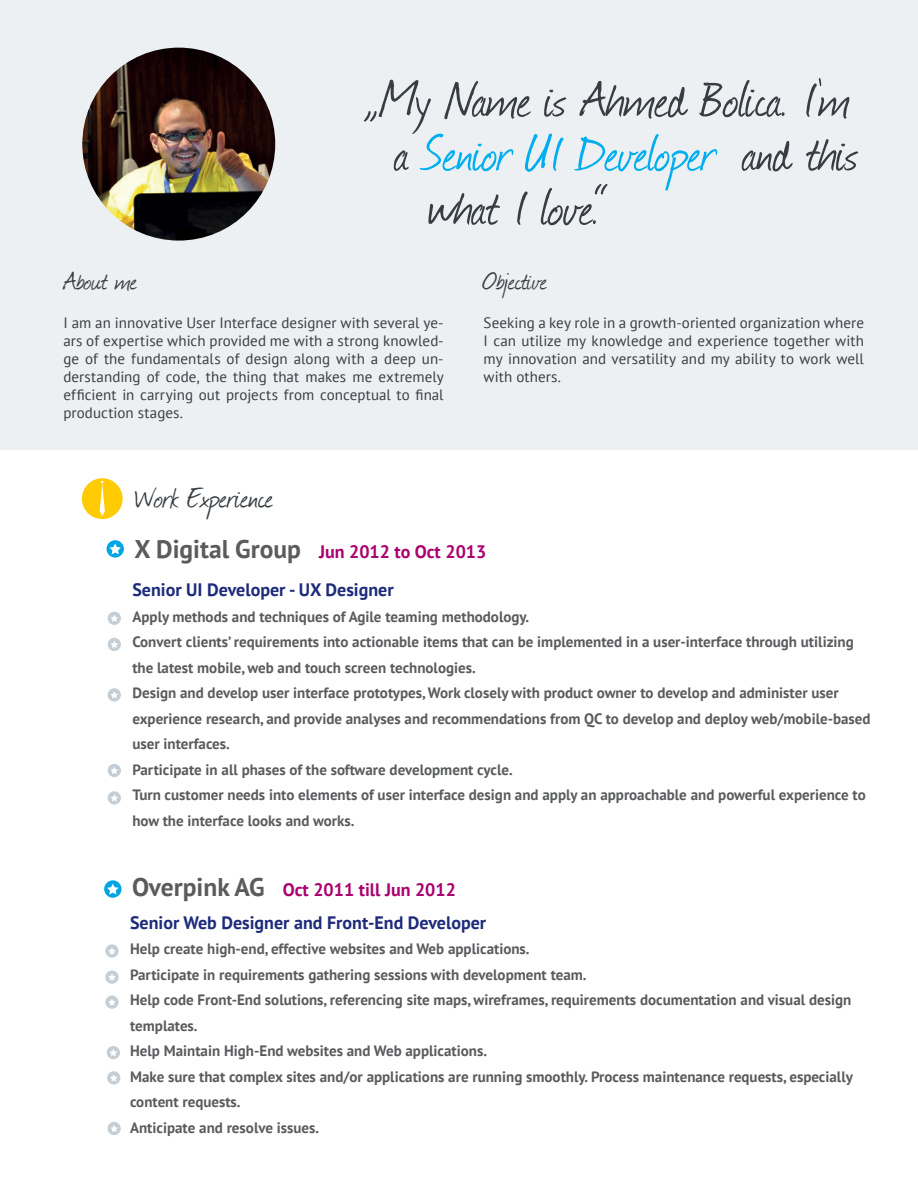
<style>
.page{position:relative;width:918px;height:1188px;background:#fff}
.page>*{position:absolute;margin:0;border:0;box-sizing:border-box;transform-origin:0 0}
.t1{font:60px "Journal";letter-spacing:-.01em;color:#373d42}
.t2{font:60px "Journal";letter-spacing:-.01em;color:#00aeef}
.t3{font:34.5px "Journal";letter-spacing:-.015em;color:#373d42}
.t4{font:30px "Journal";letter-spacing:-.015em;color:#373d42}
.t5{font:700 18px/37.8px "PT Sans";color:#1d2b7a}
.t6{font:700 15px/25.5px "PT Sans";color:#5a5b5d}
.t7{font:15px/18px "PT Sans";letter-spacing:.005em;color:#373d42;text-align:justify}
.s1{color:#373d42}
.s2{font-size:25.5px;color:#5a5b5d}
.s3{color:#aa006f}
</style>
<div class="page">
<div style="left:0;top:0;width:918px;height:450px;background:#edf0f2"></div>
<div style="left:82px;top:478px;width:41px;height:41px;background:#ffcb05;border-radius:50%"></div>
<svg style="left:100px;top:481px;width:5px;height:35px"></svg>
<svg style="left:104px;top:880px;width:18px;height:18px"></svg>
<svg style="left:107px;top:884px;width:12px;height:11px"></svg>
<svg style="left:105px;top:944px;width:14px;height:14px"></svg>
<div style="left:105px;top:971px;width:14px;height:13px;background:#c4ced4;border-radius:50%"></div>
<div style="left:105px;top:996px;width:14px;height:13px;background:#c4ced4;border-radius:50%"></div>
<div style="left:107px;top:1046px;width:13px;height:13px;background:#c4ced4;border-radius:50%"></div>
<div style="left:107px;top:1071px;width:13px;height:14px;background:#c4ced4;border-radius:50%"></div>
<div style="left:107px;top:1122px;width:14px;height:13px;background:#c4ced4;border-radius:50%"></div>
<svg style="left:108px;top:947px;width:8px;height:8px"></svg>
<svg style="left:108px;top:974px;width:8px;height:7px"></svg>
<svg style="left:108px;top:999px;width:8px;height:7px"></svg>
<svg style="left:110px;top:1049px;width:7px;height:7px"></svg>
<svg style="left:110px;top:1074px;width:8px;height:8px"></svg>
<svg style="left:110px;top:1125px;width:8px;height:7px"></svg>
<svg style="left:107px;top:540px;width:17px;height:18px"></svg>
<svg style="left:109px;top:543px;width:12px;height:11px"></svg>
<div style="left:108px;top:612px;width:13px;height:13px;background:#c4ced4;border-radius:50%"></div>
<div style="left:108px;top:638px;width:13px;height:13px;background:#c4ced4;border-radius:50%"></div>
<div style="left:108px;top:688px;width:13px;height:14px;background:#c4ced4;border-radius:50%"></div>
<div style="left:108px;top:764px;width:13px;height:13px;background:#c4ced4;border-radius:50%"></div>
<div style="left:108px;top:791px;width:13px;height:14px;background:#c4ced4;border-radius:50%"></div>
<svg style="left:111px;top:615px;width:7px;height:7px"></svg>
<svg style="left:111px;top:641px;width:7px;height:7px"></svg>
<svg style="left:111px;top:691px;width:7px;height:8px"></svg>
<svg style="left:111px;top:767px;width:7px;height:7px"></svg>
<svg style="left:111px;top:794px;width:7px;height:8px"></svg>
<img style="left:82px;top:48px;width:193px;height:193px;border-radius:96px">
<h1 class="t1" style="left:364px;top:58px;width:488px">„My Name is Ahmed Bolica. I`m</h1>
<h1 class="t2" style="left:395px;top:112px;width:465px"><span class="s1">a</span> Senior UI Developer <span class="s1">and this</span></h1>
<h1 class="t1" style="left:427px;top:166px;width:182px">what I love.“</h1>
<h3 class="t4" style="left:63px;top:260px;width:75px">About me</h3>
<p class="t7" style="left:63px;top:314px;width:382px">I am an innovative User Interface designer with several ye&shy;ars of expertise which provided me with a strong knowled&shy;ge of the fundamentals of design along with a deep un&shy;derstanding of code, the thing that makes me extremely efficient in carrying out projects from conceptual to final production stages.</p>
<h3 class="t4" style="left:484px;top:260px;width:65px">Objective</h3>
<p class="t7" style="left:484px;top:314px;width:382px">Seeking a key role in a growth-oriented organization where I can utilize my knowledge and experience together with my innovation and versatility and my ability to work well with others.</p>
<h2 class="t3" style="left:135px;top:474px;width:140px">Work Experience</h2>
<p class="t5" style="left:132px;top:533px;width:355px"><span class="s2">X Digital Group</span> <span class="s3">Jun 2012 to Oct 2013<br></span>Senior UI Developer - UX Designer</p>
<p class="t6" style="left:132px;top:603px;width:740px">Apply methods and techniques of Agile teaming methodology.<br>Convert clients’ requirements into actionable items that can be implemented in a user-interface through utilizing the latest mobile, web and touch screen technologies.<br>Design and develop user interface prototypes, Work closely with product owner to develop and administer user experience research, and provide analyses and recommendations from QC to develop and deploy web/mobile-based user interfaces.<br>Participate in all phases of the software development cycle.<br>Turn customer needs into elements of user interface design and apply an approachable and powerful experience to how the interface looks and works.</p>
<p class="t5" style="left:130px;top:873px;width:358px;line-height:32.7px"><span class="s2">Overpink AG</span> <span class="s3">Oct 2011 till Jun 2012<br></span>Senior Web Designer and Front-End Developer</p>
<p class="t6" style="left:130px;top:936px;width:724px">Help create high-end, effective websites and Web applications.<br>Participate in requirements gathering sessions with development team.<br>Help code Front-End solutions, referencing site maps, wireframes, requirements documentation and visual design templates.<br>Help Maintain High-End websites and Web applications.<br>Make sure that complex sites and/or applications are running smoothly. Process maintenance requests, especially content requests.<br>Anticipate and resolve issues.</p>
</div>
